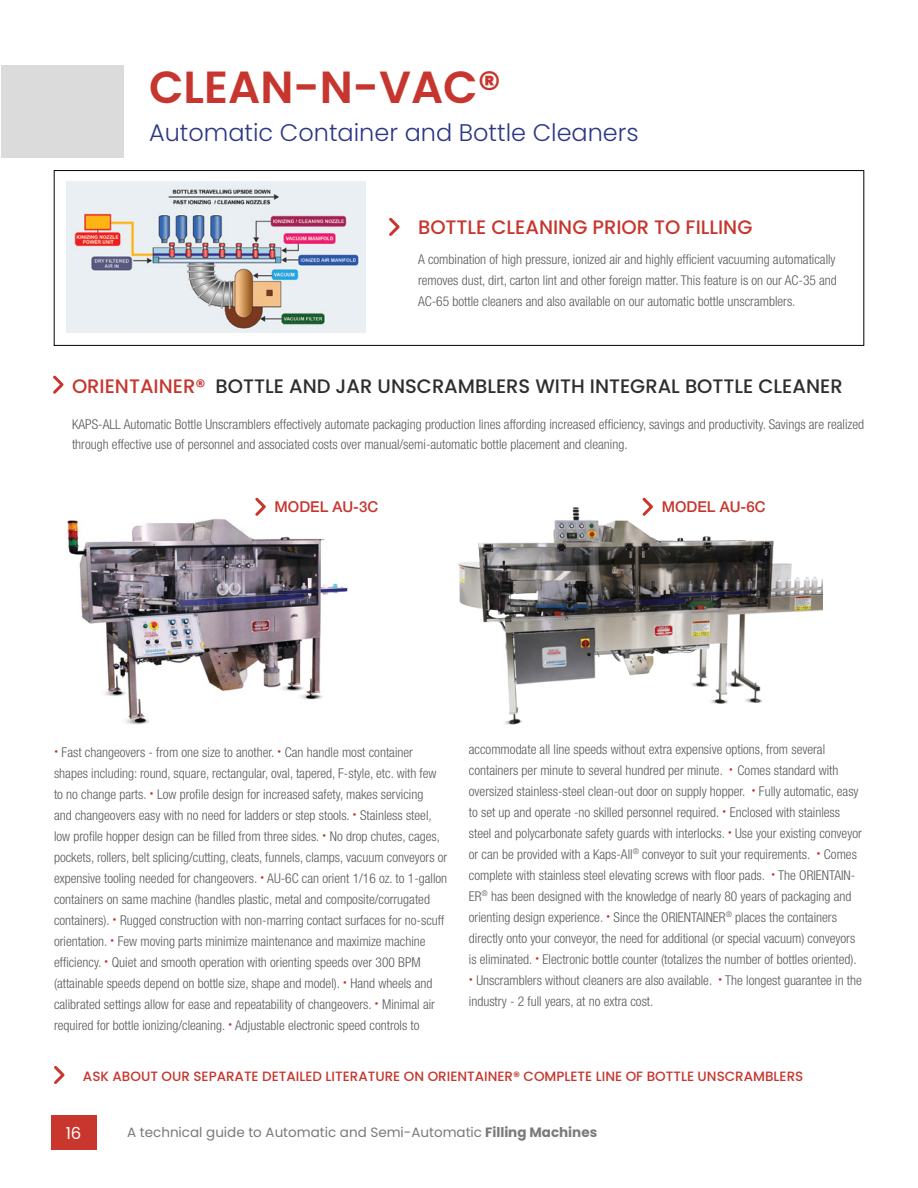
<style>
.page{position:relative;width:918px;height:1188px;background:#fff}
.page>*{position:absolute;margin:0;border:0;box-sizing:border-box;transform-origin:0 0}
.t1{font:600 45px "Poppins";color:#c7362e}
.t2{font:300 24px "Poppins";color:#2c3786}
.t3{font:500 19.5px "Poppins";color:#302d2d}
.t4{font:500 19.5px "Poppins";color:#c7362e}
.t5{font:16.5px "Poppins";color:#fff}
.t6{font:500 15px "Helvetica Neue LT Std";color:#c7362e}
.t7{font:300 condensed 13.5px/21px "Helvetica Neue LT Std";color:#58595b}
.t8{font:500 13.5px "Poppins";color:#c7362e}
.t9{font:13.5px "Poppins";color:#7a7a7a}
.s1{color:#c7362e}
.s2{font-weight:500;font-size:18px;color:#c7362e}
.s3{font-weight:700}
</style>
<div class="page">
<div style="left:52px;top:1116px;width:45px;height:34px;background:#c8362d"></div>
<img style="left:458px;top:507px;width:365px;height:218px">
<img style="left:67px;top:518px;width:281px;height:207px">
<svg style="left:389px;top:217px;width:11px;height:19px"></svg>
<img style="left:67px;top:182px;width:299px;height:151px">
<div style="left:54px;top:170px;width:810px;height:176px;border:1px solid #000"></div>
<div style="left:1px;top:66px;width:122px;height:92px;background:#dbdbdb"></div>
<svg style="left:53px;top:375px;width:11px;height:19px"></svg>
<svg style="left:253px;top:497px;width:16px;height:22px"></svg>
<svg style="left:640px;top:497px;width:16px;height:22px"></svg>
<svg style="left:54px;top:1066px;width:11px;height:18px"></svg>
<h1 class="t1" style="left:149px;top:61px;width:353px">CLEAN-N-VAC®</h1>
<h2 class="t2" style="left:149px;top:118px;width:491px">Automatic Container and Bottle Cleaners</h2>
<h3 class="t4" style="left:418px;top:216px;width:336px">BOTTLE CLEANING PRIOR TO FILLING</h3>
<p class="t7" style="left:418px;top:248px;width:420px;text-align:justify">A combination of high pressure, ionized air and highly efficient vacuuming automatically removes dust, dirt, carton lint and other foreign matter. This feature is on our AC-35 and AC-65 bottle cleaners and also available on our automatic bottle unscramblers.</p>
<h3 class="t3" style="left:72px;top:375px;width:772px"><span class="s1">ORIENTAINER®</span> BOTTLE AND JAR UNSCRAMBLERS WITH INTEGRAL BOTTLE CLEANER</h3>
<p class="t7" style="left:72px;top:415px;width:794px;line-height:19.5px">KAPS-ALL Automatic Bottle Unscramblers effectively automate packaging production lines affording increased efficiency, savings and productivity. Savings are realized through effective use of personnel and associated costs over manual/semi-automatic bottle placement and cleaning.</p>
<p class="t6" style="left:275px;top:498px;width:105px">MODEL AU-3C</p>
<p class="t6" style="left:662px;top:498px;width:105px">MODEL AU-6C</p>
<p class="t7" style="left:54px;top:742px;width:395px"><span class="s2">·</span> Fast changeovers - from one size to another. <span class="s2">·</span> Can handle most container shapes including: round, square, rectangular, oval, tapered, F-style, etc. with few to no change parts. <span class="s2">·</span> Low profile design for increased safety, makes servicing<br>and changeovers easy with no need for ladders or step stools. <span class="s2">·</span> Stainless steel, low profile hopper design can be filled from three sides. <span class="s2">·</span> No drop chutes, cages, pockets, rollers, belt splicing/cutting, cleats, funnels, clamps, vacuum conveyors or expensive tooling needed for changeovers. <span class="s2">·</span> AU-6C can orient 1/16 oz. to 1-gallon containers on same machine (handles plastic, metal and composite/corrugated containers). <span class="s2">·</span> Rugged construction with non-marring contact surfaces for no-scuff orientation. <span class="s2">·</span> Few moving parts minimize maintenance and maximize machine efficiency. <span class="s2">·</span> Quiet and smooth operation with orienting speeds over 300 BPM (attainable speeds depend on bottle size, shape and model). <span class="s2">·</span> Hand wheels and calibrated settings allow for ease and repeatability of changeovers. <span class="s2">·</span> Minimal air required for bottle ionizing/cleaning. <span class="s2">·</span> Adjustable electronic speed controls to</p>
<p class="t7" style="left:469px;top:739px;width:395px">accommodate all line speeds without extra expensive options, from several containers per minute to several hundred per minute. <span class="s2">·</span> Comes standard with oversized stainless-steel clean-out door on supply hopper. <span class="s2">·</span> Fully automatic, easy to set up and operate -no skilled personnel required. <span class="s2">·</span> Enclosed with stainless steel and polycarbonate safety guards with interlocks. <span class="s2">·</span> Use your existing conveyor or can be provided with a Kaps-All<sup>®</sup> conveyor to suit your requirements. <span class="s2">·</span> Comes complete with stainless steel elevating screws with floor pads. <span class="s2">·</span> The ORIENTAIN-ER<sup>®</sup> has been designed with the knowledge of nearly 80 years of packaging and orienting design experience. <span class="s2">·</span> Since the ORIENTAINER<sup>®</sup> places the containers directly onto your conveyor, the need for additional (or special vacuum) conveyors is eliminated. <span class="s2">·</span> Electronic bottle counter (totalizes the number of bottles oriented). <span class="s2">·</span> Unscramblers without cleaners are also available. <span class="s2">·</span> The longest guarantee in the industry - 2 full years, at no extra cost.</p>
<p class="t8" style="left:83px;top:1068px;width:722px">ASK ABOUT OUR SEPARATE DETAILED LITERATURE ON ORIENTAINER® COMPLETE LINE OF BOTTLE UNSCRAMBLERS</p>
<p class="t5" style="left:66px;top:1123px;width:17px">16</p>
<p class="t9" style="left:127px;top:1125px;width:472px">A technical guide to Automatic and Semi-Automatic <span class="s3">Filling Machines</span></p>
</div>
